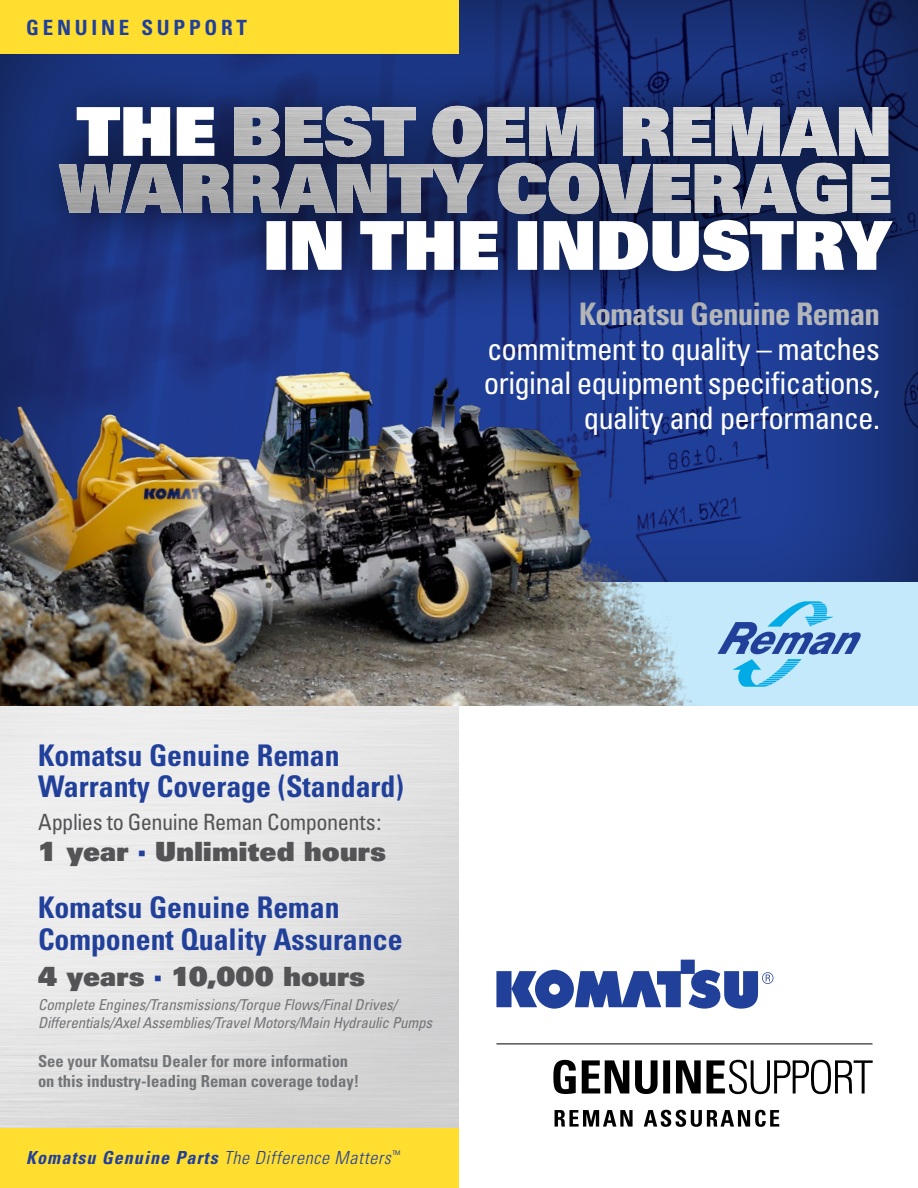
<style>
.page{position:relative;width:918px;height:1188px;background:#fff}
.page>*{position:absolute;margin:0;border:0;box-sizing:border-box;transform-origin:0 0}
.t1{font:condensed 31.05px/34.5px "Univers";letter-spacing:-.025em;color:#fff;text-align:right}
.t2{font:700 condensed 31.05px "Univers";letter-spacing:-.02em;color:#b6b8ba}
.t3{font:700 condensed 29.85px/31.5px "Univers";color:#21409a}
.t4{font:900 26.55px "Univers";letter-spacing:.005em;color:#545456}
.t5{font:condensed 22.35px "Univers";letter-spacing:-.025em;color:#545456}
.t6{font:700 condensed 21px "Univers";letter-spacing:.18em;color:#21409a}
.t7{font:italic 300 condensed 18px "Univers";letter-spacing:.04em;color:#21409a}
.t8{font:700 condensed 16.5px/20px "Univers";color:#727477}
.t9{font:italic condensed 15px/18px "Univers";letter-spacing:-.01em;color:#727477}
.s1{font-family:"Universal Newswith Comm Pi";font-weight:400;font-size:22.35px;color:#21409a}
.s2{font-weight:700}
</style>
<div class="page">
<div style="left:0;top:0;width:918px;height:680px;background:#000;opacity:.75"></div>
<div style="left:0;top:582px;width:918px;height:124px;background:#c4e9fb"></div>
<div style="left:0;top:1128px;width:459px;height:60px;background:#ffde2f"></div>
<div style="left:0;top:0;width:459px;height:54px;background:#ffde2f"></div>
<img style="left:0;top:304px;width:718px;height:402px">
<svg style="left:496px;top:960px;width:277px;height:49px"></svg>
<hr style="left:496px;top:1044px;width:377px;height:1px;background:#010101">
<svg style="left:553px;top:1060px;width:320px;height:34px"></svg>
<svg style="left:555px;top:1110px;width:78px;height:17px"></svg>
<svg style="left:644px;top:1110px;width:135px;height:17px"></svg>
<div style="left:13px;top:57px;width:905px;height:263px;background:#000;opacity:.75"></div>
<svg style="left:266px;top:220px;width:627px;height:51px"></svg>
<img style="left:59px;top:163px;width:831px;height:51px">
<svg style="left:77px;top:107px;width:137px;height:49px"></svg>
<img style="left:234px;top:106px;width:654px;height:51px">
<svg style="left:717px;top:601px;width:144px;height:86px"></svg>
<h3 class="t6" style="left:26px;top:15px;width:222px">GENUINE SUPPORT</h3>
<h1 class="t2" style="left:579px;top:295px;width:302px">Komatsu Genuine Reman</h1>
<h1 class="t1" style="left:484px;top:331px;width:398px">commitment to quality – matches original equipment specifications, quality and performance.</h1>
<h2 class="t3" style="left:38px;top:739px;width:367px">Komatsu Genuine Reman<br>Warranty Coverage (Standard)</h2>
<h3 class="t5" style="left:38px;top:808px;width:345px">Applies to Genuine Reman Components:</h3>
<h3 class="t4" style="left:38px;top:834px;width:350px">1 year <span class="s1">b</span> Unlimited hours</h3>
<h2 class="t3" style="left:38px;top:892px;width:366px">Komatsu Genuine Reman<br>Component Quality Assurance</h2>
<h3 class="t4" style="left:38px;top:959px;width:329px">4 years <span class="s1">b</span> 10,000 hours</h3>
<p class="t9" style="left:38px;top:995px;width:396px">Complete Engines/Transmissions/Torque Flows/Final Drives/<br>Differentials/Axel Assemblies/Travel Motors/Main Hydraulic Pumps</p>
<p class="t8" style="left:38px;top:1051px;width:323px">See your Komatsu Dealer for more information on this industry-leading Reman coverage today!</p>
<p class="t7" style="left:26px;top:1147px;width:375px"><span class="s2">Komatsu Genuine Parts</span> The Difference Matters<sup>™</sup></p>
</div>
